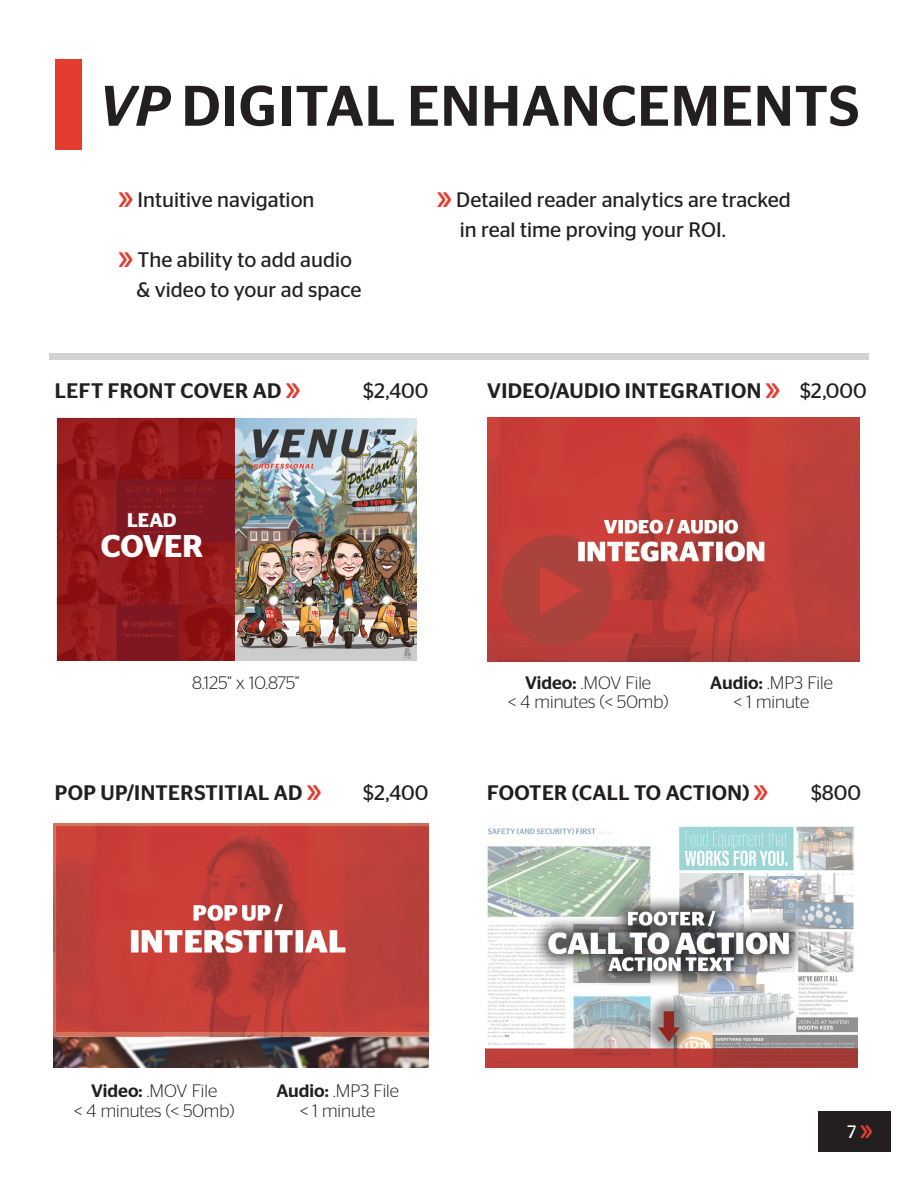
<style>
.page{position:relative;width:918px;height:1188px;background:#fff}
.page>*{position:absolute;margin:0;border:0;box-sizing:border-box;transform-origin:0 0}
.t1{font:500 57px "Stag Sans";letter-spacing:.02em;color:#231f20}
.t2{font:600 31.35px "Stag Sans";letter-spacing:-.005em;color:#fff}
.t3{font:21px "Stag Sans";color:#231f20}
.t4{font:500 21px "Stag Sans";letter-spacing:.02em;color:#231f20}
.t5{font:600 19.65px "Stag Sans";color:#fff}
.t6{font:300 18px "Stag Sans";color:#231f20}
.t7{font:500 18px "Stag Sans";color:#e43d30}
.s1{font-style:italic}
.s2{font-weight:500;color:#e43d30}
.s3{color:#e43d30}
.s4{font-weight:400}
.s5{font-weight:500}
.s6{font-weight:400;color:#fff}
</style>
<div class="page">
<img style="left:56px;top:417px;width:360px;height:244px">
<img style="left:486px;top:826px;width:372px;height:241px">
<img style="left:487px;top:418px;width:372px;height:243px">
<div style="left:55px;top:60px;width:26px;height:90px;background:#e43d30"></div>
<img style="left:53px;top:824px;width:375px;height:243px">
<div style="left:49px;top:353px;width:820px;height:7px;background:#d1d2d4"></div>
<svg style="left:57px;top:418px;width:178px;height:243px;background:#8f181b"></svg>
<div style="left:818px;top:1111px;width:73px;height:41px;background:#231f20"></div>
<p class="t1" style="left:99px;top:73px;width:762px"><span class="s1">VP</span> DIGITAL ENHANCEMENTS</p>
<p class="t3" style="left:118px;top:188px;width:198px"><span class="s2">&gt;&gt;</span> Intuitive navigation</p>
<p class="t3" style="left:118px;top:248px;width:235px"><span class="s2">&gt;&gt;</span> The ability to add audio</p>
<p class="t3" style="left:137px;top:278px;width:227px">&amp; video to your ad space</p>
<p class="t3" style="left:437px;top:188px;width:355px"><span class="s2">&gt;&gt;</span> Detailed reader analytics are tracked</p>
<p class="t3" style="left:460px;top:218px;width:268px">in real time proving your ROI.</p>
<p class="t4" style="left:55px;top:379px;width:247px">LEFT FRONT COVER AD <span class="s3">&gt;&gt;</span></p>
<p class="t3" style="left:363px;top:379px;width:67px">$2,400</p>
<p class="t4" style="left:487px;top:379px;width:381px">VIDEO/AUDIO INTEGRATION <span class="s3">&gt;&gt;</span> <span class="s4">$2,000</span></p>
<p class="t5" style="left:127px;top:509px;width:51px">LEAD</p>
<p class="t2" style="left:101px;top:528px;width:104px">COVER</p>
<p class="t6" style="left:192px;top:672px;width:109px">8.125” x 10.875”</p>
<p class="t6" style="left:525px;top:672px;width:127px"><span class="s5">Video:</span> .MOV File</p>
<p class="t6" style="left:508px;top:692px;width:162px">&lt; 4 minutes (&lt; 50mb)</p>
<p class="t6" style="left:710px;top:672px;width:124px"><span class="s5">Audio:</span> .MP3 File</p>
<p class="t6" style="left:734px;top:692px;width:77px">&lt; 1 minute</p>
<p class="t4" style="left:55px;top:780px;width:268px">POP UP/INTERSTITIAL AD <span class="s3">&gt;&gt;</span></p>
<p class="t3" style="left:363px;top:781px;width:67px">$2,400</p>
<p class="t4" style="left:487px;top:780px;width:282px">FOOTER (CALL TO ACTION) <span class="s3">&gt;&gt;</span></p>
<p class="t3" style="left:811px;top:781px;width:52px">$800</p>
<p class="t6" style="left:91px;top:1081px;width:127px"><span class="s5">Video:</span> .MOV File</p>
<p class="t6" style="left:74px;top:1101px;width:162px">&lt; 4 minutes (&lt; 50mb)</p>
<p class="t6" style="left:276px;top:1081px;width:124px"><span class="s5">Audio:</span> .MP3 File</p>
<p class="t6" style="left:300px;top:1101px;width:77px">&lt; 1 minute</p>
<p class="t7" style="left:847px;top:1122px;width:27px"><span class="s6">7</span> &gt;&gt;</p>
</div>
